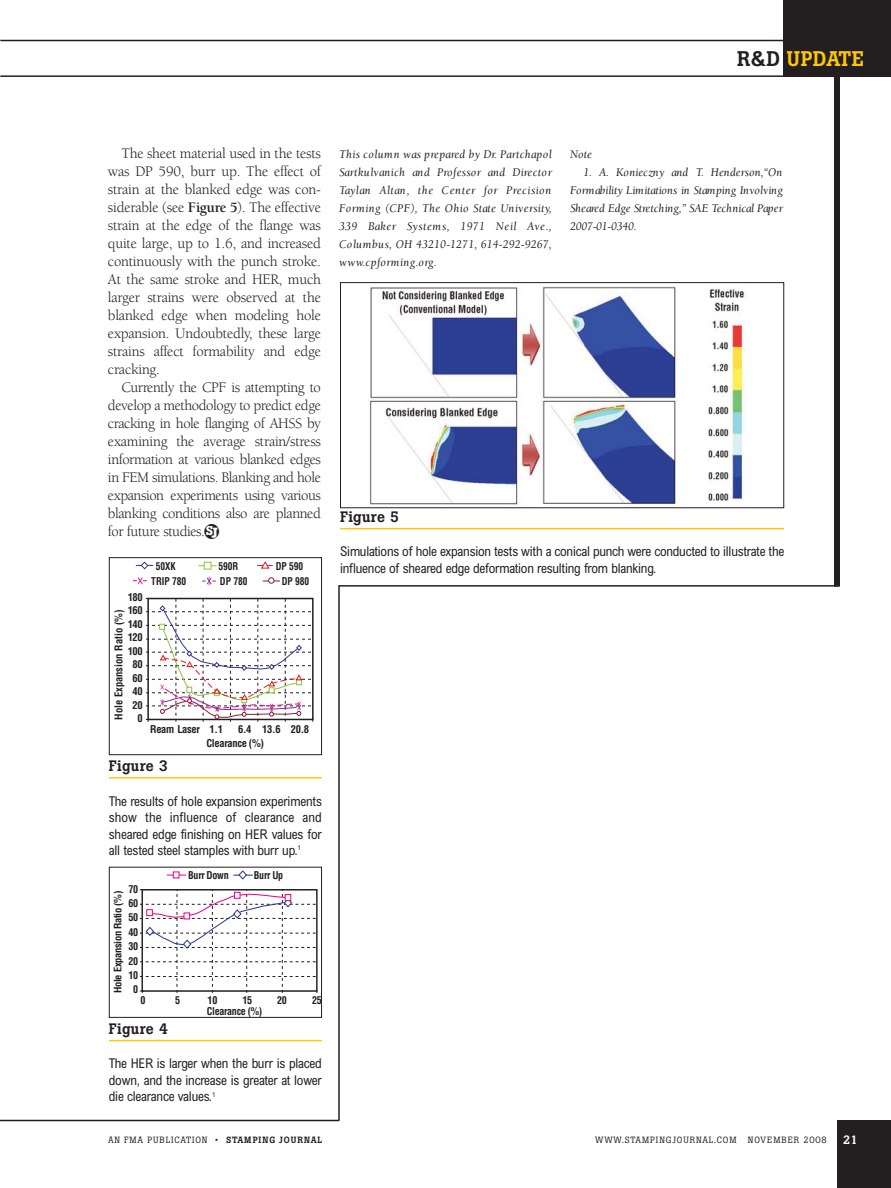
<style>
.page{position:relative;width:891px;height:1188px;background:#fff}
.page>*{position:absolute;margin:0;border:0;box-sizing:border-box;transform-origin:0 0}
.t1{font:500 21px "Boton";letter-spacing:.02em;color:#ffc708}
.t2{font:15px/18px "Berkeley";letter-spacing:-.03em;color:#231f20;text-align:justify}
.t3{font:500 15px "Boton";letter-spacing:.02em;color:#231f20}
.t4{font:condensed 13.5px/16.5px "Arial";letter-spacing:-.015em;color:#231f20;text-align:justify}
.t5{font:italic 12px/18px "Berkeley";letter-spacing:.02em;color:#231f20;text-align:justify}
.t6{font:500 12px "Boton";color:#fff}
.t7{font:700 condensed 10.5px/13.5px "Helvetica";letter-spacing:-.03em;color:#231f20;text-align:right}
.t8{font:700 condensed 10.5px/14.4px "Helvetica";letter-spacing:-.03em;color:#231f20;text-align:justify;scale:.96 1}
.t9{font:700 condensed 10.5px "Helvetica";letter-spacing:-.03em;color:#231f20;scale:.9 1}
.t10{font:700 condensed 10.5px "Helvetica";color:#231f20}
.t11{font:700 condensed 10.05px "Helvetica";letter-spacing:-.03em;color:#231f20;scale:1.04 1}
.t12{font:9px "Boton";letter-spacing:.095em;color:#231f20}
.s1{color:#231f20}
.s2{font-weight:700}
.s3{font-weight:500}
</style>
<div class="page">
<div style="left:837px;top:1121px;width:54px;height:67px;background:#231f20"></div>
<div style="left:834px;top:0;width:6px;height:587px;background:#231f20"></div>
<hr style="left:0;top:75px;width:891px;height:2px;background:#231f20">
<hr style="left:0;top:40px;width:891px;height:1px;background:#231f20">
<div style="left:783px;top:0;width:108px;height:76px;background:#231f20"></div>
<hr style="left:339px;top:585px;width:499px;height:2px;background:#231f20">
<img style="left:370px;top:286px;width:375px;height:219px">
<div style="left:340px;top:282px;width:444px;height:226px;border:1px solid #231f20"></div>
<hr style="left:340px;top:528px;width:444px;height:1px;background:#ffc708">
<svg style="left:146px;top:598px;width:167px;height:124px"></svg>
<svg style="left:136px;top:561px;width:17px;height:9px"></svg>
<div style="left:204px;top:562px;width:7px;height:7px;border:1px solid #8cc642"></div>
<svg style="left:257px;top:561px;width:16px;height:8px"></svg>
<svg style="left:133px;top:577px;width:14px;height:7px"></svg>
<svg style="left:202px;top:577px;width:14px;height:8px"></svg>
<svg style="left:263px;top:578px;width:17px;height:5px"></svg>
<div style="left:268px;top:577px;width:6px;height:7px;border:1px solid #871f2f;border-radius:50%"></div>
<div style="left:109px;top:557px;width:213px;height:198px;border:1px solid #231f20"></div>
<hr style="left:109px;top:777px;width:213px;height:2px;background:#ffc708">
<svg style="left:167px;top:872px;width:19px;height:6px"></svg>
<svg style="left:140px;top:889px;width:177px;height:104px"></svg>
<div style="left:146px;top:909px;width:7px;height:7px;border:1px solid #ec008c"></div>
<svg style="left:233px;top:870px;width:20px;height:10px"></svg>
<div style="left:109px;top:867px;width:213px;height:151px;border:1px solid #231f20"></div>
<hr style="left:109px;top:1040px;width:213px;height:1px;background:#ffc708">
<hr style="left:0;top:1120px;width:339px;height:1px;background:#231f20">
<hr style="left:338px;top:585px;width:2px;height:536px;background:#231f20">
<h1 class="t1" style="left:737px;top:51px;width:128px"><span class="s1">R&amp;D</span> UPDATE</h1>
<p class="t2" style="left:108px;top:145px;width:215px;text-indent:14px">The sheet material used in the tests was DP 590, burr up. The effect of strain at the blanked edge was con&shy;siderable (see <span class="s2">Figure 5</span>). The effective strain at the edge of the flange was quite large, up to 1.6, and increased continuously with the punch stroke.<br>At the same stroke and HER, much larger strains were observed at the blanked edge when modeling hole expansion. Undoubtedly, these large strains affect formability and edge cracking.</p>
<p class="t2" style="left:108px;top:379px;width:215px;text-indent:14px">Currently the CPF is attempting to develop a methodology to predict edge cracking in hole flanging of AHSS by examining the average strain/stress information at various blanked edges in FEM simulations. Blanking and hole expansion experiments using various blanking conditions also are planned for future studies.</p>
<p class="t7" style="left:128px;top:591px;width:17px">180<br>160<br>140<br>120<br>100<br>80<br>60<br>40<br>20<br>0</p>
<p class="t10" style="left:115px;top:720px;width:111px;rotate:-90deg">Hole Expansion Ratio (%)</p>
<p class="t9" style="left:156px;top:562px;width:24px">50XK</p>
<p class="t9" style="left:218px;top:562px;width:24px">590R</p>
<p class="t9" style="left:276px;top:562px;width:32px">DP 590</p>
<p class="t9" style="left:151px;top:577px;width:40px">TRIP 780</p>
<p class="t9" style="left:220px;top:577px;width:32px">DP 780</p>
<p class="t9" style="left:282px;top:577px;width:32px">DP 980</p>
<p class="t7" style="left:150px;top:723px;width:74px">Ream Laser 1.1</p>
<p class="t7" style="left:238px;top:723px;width:72px">6.4 13.6 20.8</p>
<p class="t7" style="left:206px;top:738px;width:59px">Clearance (%)</p>
<p class="t3" style="left:109px;top:761px;width:60px">Figure 3</p>
<p class="t4" style="left:109px;top:794px;width:214px">The results of hole expansion experiments show the influence of clearance and sheared edge finishing on HER values for all tested steel stamples with burr up.<sup>1</sup></p>
<p class="t8" style="left:129px;top:883px;width:12px">70<br>60<br>50<br>40<br>30<br>20<br>10</p>
<p class="t8" style="left:188px;top:869px;width:44px">Burr Down</p>
<p class="t8" style="left:254px;top:869px;width:32px">Burr Up</p>
<p class="t11" style="left:114px;top:993px;width:100px;rotate:-90deg">Hole Expansion Ratio (%)</p>
<p class="t8" style="left:133px;top:983px;width:7px">0</p>
<p class="t8" style="left:140px;top:994px;width:7px">0</p>
<p class="t8" style="left:175px;top:994px;width:7px">5</p>
<p class="t8" style="left:208px;top:994px;width:12px">10</p>
<p class="t8" style="left:242px;top:994px;width:12px">15</p>
<p class="t8" style="left:277px;top:994px;width:12px">20</p>
<p class="t8" style="left:312px;top:994px;width:12px">25</p>
<p class="t8" style="left:207px;top:1005px;width:59px">Clearance (%)</p>
<p class="t3" style="left:109px;top:1023px;width:60px">Figure 4</p>
<p class="t4" style="left:109px;top:1057px;width:214px">The HER is larger when the burr is placed down, and the increase is greater at lower die clearance values.<sup>1</sup></p>
<p class="t5" style="left:339px;top:146px;width:215px">This column was prepared by Dr. Partchapol Sartkulvanich and Professor and Director Taylan Altan, the Center for Precision Forming (CPF), The Ohio State University, 339 Baker Systems, 1971 Neil Ave., Columbus, OH 43210-1271, 614-292-9267, www.cpforming.org.</p>
<p class="t5" style="left:570px;top:146px;width:23px">Note</p>
<p class="t5" style="left:570px;top:164px;width:215px;text-indent:14px">1. A. Konieczny and T. Henderson,“On Formability Limitations in Stamping Involving Sheared Edge Stretching,” SAE Technical Paper 2007-01-0340.</p>
<p class="t3" style="left:340px;top:511px;width:60px">Figure 5</p>
<p class="t4" style="left:340px;top:545px;width:446px">Simulations of hole expansion tests with a conical punch were conducted to illustrate the influence of sheared edge deformation resulting from blanking.</p>
<p class="t12" style="left:108px;top:1137px;width:216px">AN FMA PUBLICATION • <span class="s3">STAMPING JOURNAL</span></p>
<p class="t12" style="left:595px;top:1137px;width:143px">WWW.STAMPINGJOURNAL.COM</p>
<p class="t12" style="left:748px;top:1137px;width:81px">NOVEMBER 2008</p>
<p class="t6" style="left:843px;top:1135px;width:16px">21</p>
</div>
